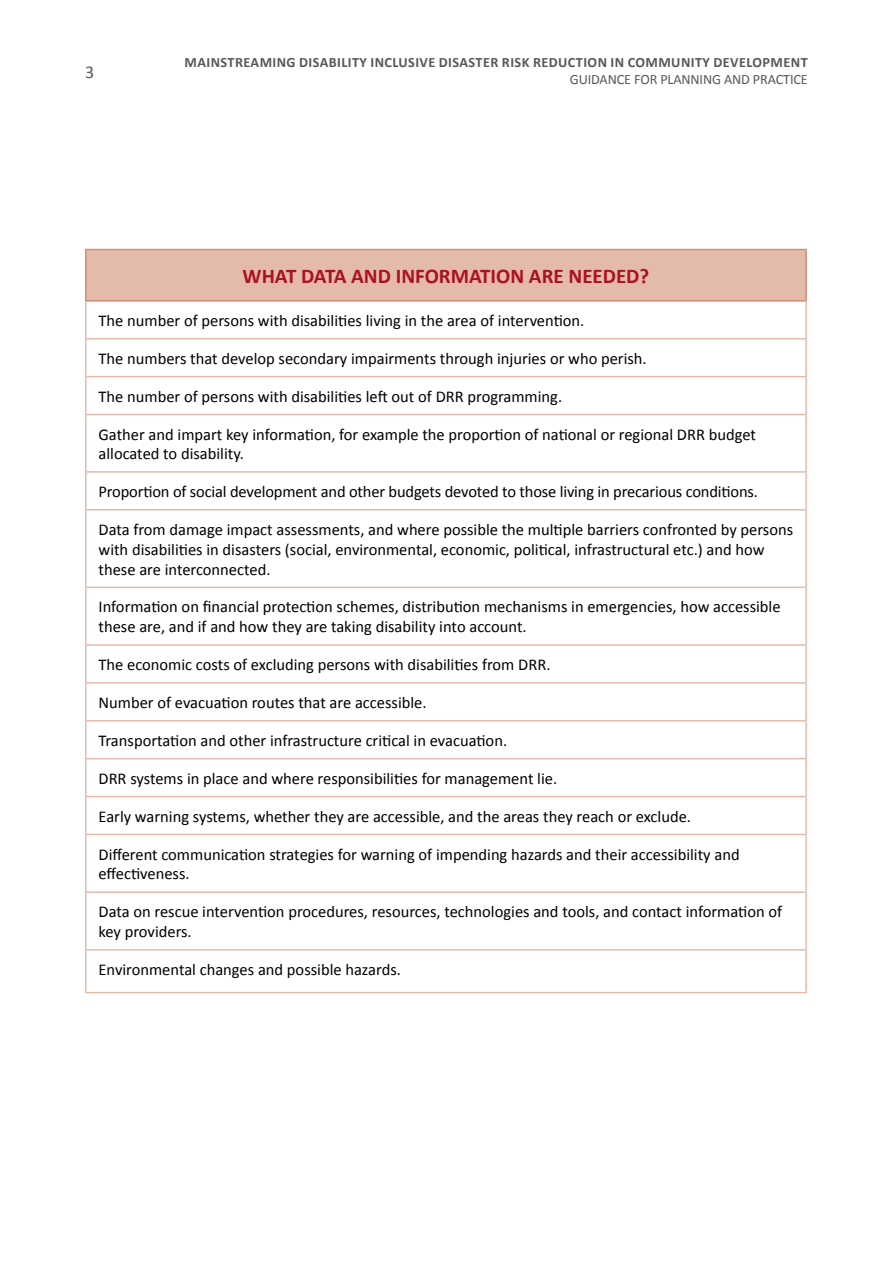
<style>
.page{position:relative;width:893px;height:1263px;background:#fff}
.page>*{position:absolute;margin:0;border:0;box-sizing:border-box;transform-origin:0 0}
.t1{font:700 21px "Calibri";color:#ab1220}
.t2{font:18px "Calibri";color:#58585a}
.t3{font:16.5px/19.8px "Calibri";color:#000}
.t4{font:700 14.25px "Calibri";letter-spacing:.03em;color:#58585a}
.t5{font:14.25px "Calibri";letter-spacing:-.01em;color:#58585a}
</style>
<div class="page">
<div style="left:86px;top:249px;width:720px;height:52px;background:#e4baaa"></div>
<hr style="left:85px;top:249px;width:722px;height:1px;background:#d38d75">
<hr style="left:85px;top:250px;width:2px;height:50px;background:#d38d75">
<hr style="left:805px;top:250px;width:2px;height:50px;background:#d38d75">
<hr style="left:85px;top:300px;width:722px;height:2px;background:#d38d75">
<hr style="left:85px;top:509px;width:722px;height:2px;background:#e4baaa">
<hr style="left:85px;top:586px;width:722px;height:2px;background:#e4baaa">
<hr style="left:85px;top:644px;width:722px;height:2px;background:#e4baaa">
<hr style="left:85px;top:682px;width:722px;height:2px;background:#e4baaa">
<hr style="left:85px;top:720px;width:722px;height:1px;background:#e4baaa">
<hr style="left:85px;top:758px;width:722px;height:1px;background:#e4baaa">
<hr style="left:85px;top:796px;width:722px;height:1px;background:#e4baaa">
<hr style="left:85px;top:834px;width:722px;height:1px;background:#e4baaa">
<hr style="left:85px;top:891px;width:722px;height:2px;background:#e4baaa">
<hr style="left:85px;top:949px;width:722px;height:1px;background:#e4baaa">
<hr style="left:85px;top:992px;width:722px;height:1px;background:#e4baaa">
<hr style="left:85px;top:302px;width:2px;height:36px;background:#e4baaa">
<hr style="left:805px;top:302px;width:2px;height:36px;background:#e4baaa">
<hr style="left:85px;top:338px;width:722px;height:1px;background:#e4baaa">
<hr style="left:85px;top:339px;width:2px;height:37px;background:#e4baaa">
<hr style="left:805px;top:339px;width:2px;height:37px;background:#e4baaa">
<hr style="left:85px;top:376px;width:722px;height:1px;background:#e4baaa">
<hr style="left:85px;top:377px;width:2px;height:37px;background:#e4baaa">
<hr style="left:805px;top:377px;width:2px;height:37px;background:#e4baaa">
<hr style="left:85px;top:414px;width:722px;height:1px;background:#e4baaa">
<hr style="left:85px;top:415px;width:2px;height:56px;background:#e4baaa">
<hr style="left:805px;top:415px;width:2px;height:56px;background:#e4baaa">
<hr style="left:85px;top:471px;width:722px;height:2px;background:#e4baaa">
<hr style="left:85px;top:473px;width:2px;height:36px;background:#e4baaa">
<hr style="left:805px;top:473px;width:2px;height:36px;background:#e4baaa">
<hr style="left:85px;top:511px;width:2px;height:75px;background:#e4baaa">
<hr style="left:805px;top:511px;width:2px;height:75px;background:#e4baaa">
<hr style="left:85px;top:588px;width:2px;height:56px;background:#e4baaa">
<hr style="left:805px;top:588px;width:2px;height:56px;background:#e4baaa">
<hr style="left:85px;top:646px;width:2px;height:36px;background:#e4baaa">
<hr style="left:805px;top:646px;width:2px;height:36px;background:#e4baaa">
<hr style="left:85px;top:684px;width:2px;height:36px;background:#e4baaa">
<hr style="left:805px;top:684px;width:2px;height:36px;background:#e4baaa">
<hr style="left:85px;top:721px;width:2px;height:37px;background:#e4baaa">
<hr style="left:805px;top:721px;width:2px;height:37px;background:#e4baaa">
<hr style="left:85px;top:759px;width:2px;height:37px;background:#e4baaa">
<hr style="left:805px;top:759px;width:2px;height:37px;background:#e4baaa">
<hr style="left:85px;top:797px;width:2px;height:37px;background:#e4baaa">
<hr style="left:805px;top:797px;width:2px;height:37px;background:#e4baaa">
<hr style="left:85px;top:835px;width:2px;height:56px;background:#e4baaa">
<hr style="left:805px;top:835px;width:2px;height:56px;background:#e4baaa">
<hr style="left:85px;top:893px;width:2px;height:56px;background:#e4baaa">
<hr style="left:805px;top:893px;width:2px;height:56px;background:#e4baaa">
<hr style="left:85px;top:950px;width:2px;height:42px;background:#e4baaa">
<hr style="left:805px;top:950px;width:2px;height:42px;background:#e4baaa">
<p class="t2" style="left:85px;top:61px;width:11px">3</p>
<p class="t4" style="left:185px;top:52px;width:625px">MAINSTREAMING DISABILITY INCLUSIVE DISASTER RISK REDUCTION IN COMMUNITY DEVELOPMENT</p>
<p class="t5" style="left:570px;top:71px;width:240px">GUIDANCE FOR PLANNING AND PRACTICE</p>
<p class="t1" style="left:243px;top:261px;width:408px">WHAT DATA AND INFORMATION ARE NEEDED?</p>
<p class="t3" style="left:99px;top:310px;width:487px">The number of persons with disabilities living in the area of intervention.</p>
<p class="t3" style="left:99px;top:348px;width:550px">The numbers that develop secondary impairments through injuries or who perish.</p>
<p class="t3" style="left:99px;top:386px;width:465px">The number of persons with disabilities left out of DRR programming.</p>
<p class="t3" style="left:99px;top:424px;width:659px">Gather and impart key information, for example the proportion of national or regional DRR budget allocated to disability.</p>
<p class="t3" style="left:99px;top:481px;width:661px">Proportion of social development and other budgets devoted to those living in precarious conditions.</p>
<p class="t3" style="left:99px;top:519px;width:696px">Data from damage impact assessments, and where possible the multiple barriers confronted by persons with disabilities in disasters (social, environmental, economic, political, infrastructural etc.) and how these are interconnected.</p>
<p class="t3" style="left:99px;top:596px;width:684px">Information on financial protection schemes, distribution mechanisms in emergencies, how accessible these are, and if and how they are taking disability into account.</p>
<p class="t3" style="left:99px;top:654px;width:453px">The economic costs of excluding persons with disabilities from DRR.</p>
<p class="t3" style="left:99px;top:692px;width:330px">Number of evacuation routes that are accessible.</p>
<p class="t3" style="left:99px;top:730px;width:410px">Transportation and other infrastructure critical in evacuation.</p>
<p class="t3" style="left:99px;top:768px;width:460px">DRR systems in place and where responsibilities for management lie.</p>
<p class="t3" style="left:99px;top:805px;width:594px">Early warning systems, whether they are accessible, and the areas they reach or exclude.</p>
<p class="t3" style="left:99px;top:843px;width:643px">Different communication strategies for warning of impending hazards and their accessibility and effectiveness.</p>
<p class="t3" style="left:99px;top:901px;width:685px">Data on rescue intervention procedures, resources, technologies and tools, and contact information of key providers.</p>
<p class="t3" style="left:99px;top:959px;width:304px">Environmental changes and possible hazards.</p>
</div>
